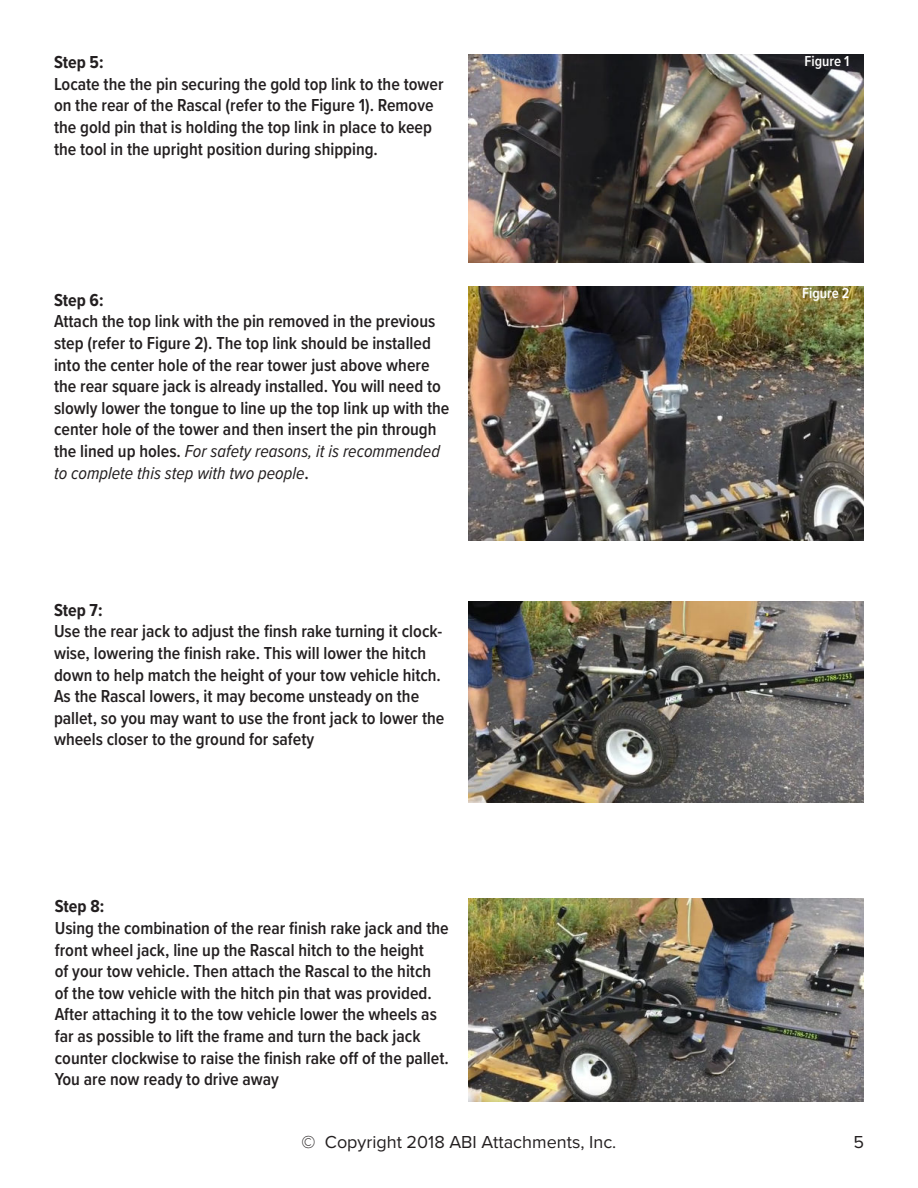
<style>
.page{position:relative;width:918px;height:1188px;background:#fff}
.page>*{position:absolute;margin:0;border:0;box-sizing:border-box;transform-origin:0 0}
.t1{font:600 18px/21.6px "Proxima Nova Cond";color:#231f20}
.t2{font:18px "Proxima Nova";color:#231f20}
.t3{font:700 18px "Proxima Nova Cond";color:#231f20}
.t4{font:600 15px "Proxima Nova Cond";color:#fff}
.s1{font-weight:400;font-style:italic}
</style>
<div class="page">
<img style="left:468px;top:54px;width:395px;height:208px">
<img style="left:468px;top:286px;width:395px;height:255px">
<img style="left:468px;top:602px;width:395px;height:201px">
<img style="left:468px;top:898px;width:395px;height:203px">
<p class="t3" style="left:54px;top:55px;width:51px">Step 5:</p>
<p class="t1" style="left:54px;top:74px;width:391px">Locate the the pin securing the gold top link to the tower on the rear of the Rascal (refer to the Figure 1). Remove the gold pin that is holding the top link in place to keep the tool in the upright position during shipping.</p>
<p class="t3" style="left:54px;top:292px;width:51px">Step 6:</p>
<p class="t1" style="left:54px;top:312px;width:397px">Attach the top link with the pin removed in the previous step (refer to Figure 2). The top link should be installed into the center hole of the rear tower just above where the rear square jack is already installed. You will need to slowly lower the tongue to line up the top link up with the center hole of the tower and then insert the pin through the lined up holes. <span class="s1">For safety reasons, it is recommended to complete this step with two people</span>.</p>
<p class="t3" style="left:54px;top:602px;width:50px">Step 7:</p>
<p class="t1" style="left:54px;top:622px;width:392px">Use the rear jack to adjust the finsh rake turning it clock&shy;wise, lowering the finish rake. This will lower the hitch down to help match the height of your tow vehicle hitch.<br>As the Rascal lowers, it may become unsteady on the pallet, so you may want to use the front jack to lower the wheels closer to the ground for safety</p>
<p class="t3" style="left:55px;top:899px;width:51px">Step 8:</p>
<p class="t1" style="left:55px;top:918px;width:396px">Using the combination of the rear finish rake jack and the front wheel jack, line up the Rascal hitch to the height<br>of your tow vehicle. Then attach the Rascal to the hitch of the tow vehicle with the hitch pin that was provided.<br>After attaching it to the tow vehicle lower the wheels as far as possible to lift the frame and turn the back jack counter clockwise to raise the finish rake off of the pallet.<br>You are now ready to drive away</p>
<p class="t4" style="left:805px;top:55px;width:47px">Figure 1</p>
<p class="t4" style="left:802px;top:287px;width:49px">Figure 2</p>
<p class="t2" style="left:302px;top:1135px;width:316px">© Copyright 2018 ABI Attachments, Inc.</p>
<p class="t2" style="left:853px;top:1135px;width:12px">5</p>
</div>
